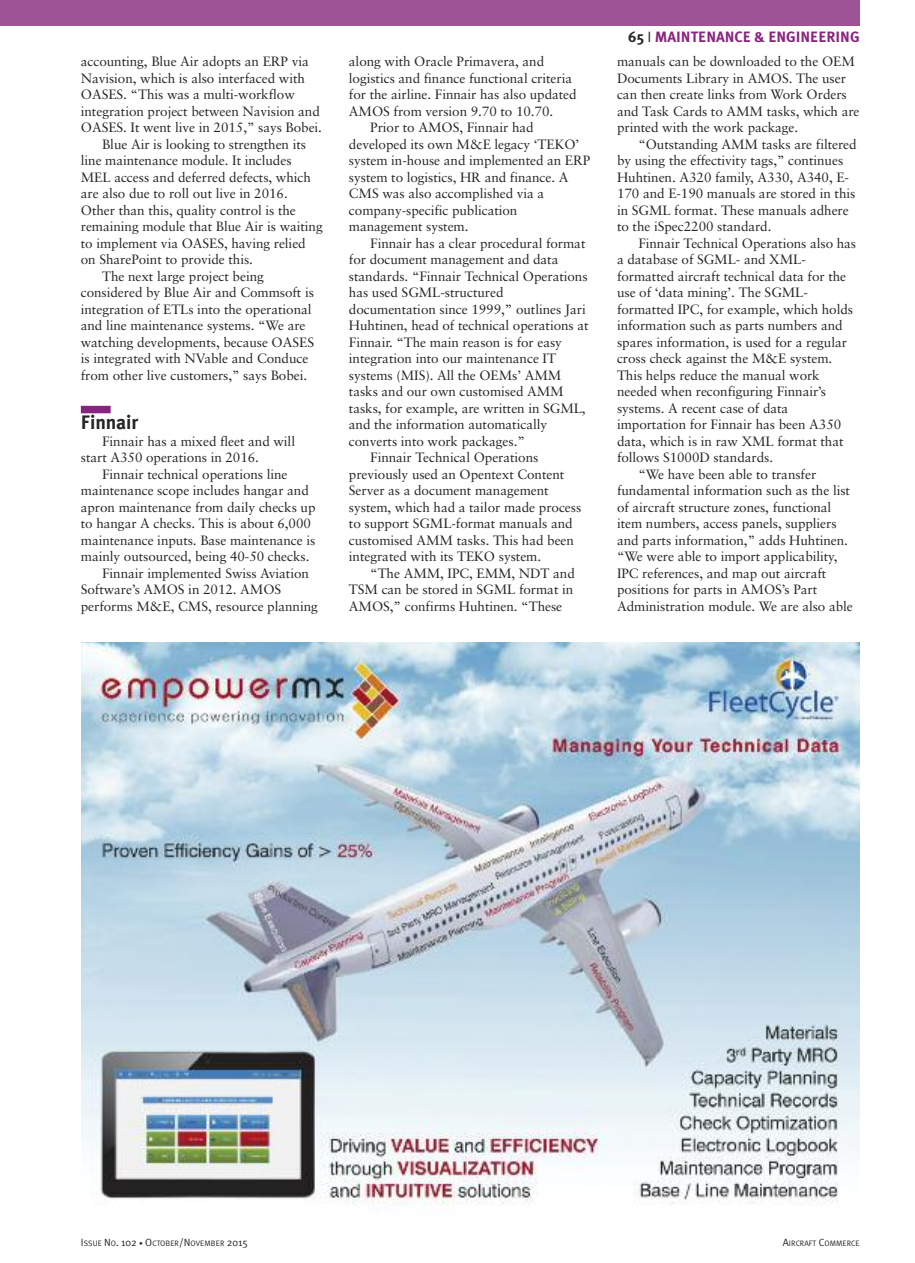
<style>
.page{position:relative;width:915px;height:1263px;background:#fff}
.page>*{position:absolute;margin:0;border:0;box-sizing:border-box;transform-origin:0 0}
.t1{font:700 19.5px "Meta Plus";letter-spacing:-.005em;color:#272627}
.t2{font:700 15px "Meta Plus";color:#882480}
.t3{font:13.5px/16.5px "Sabon";letter-spacing:-.005em;color:#272627}
.t4{font:7.8px "Meta Plus Normal";letter-spacing:.005em;color:#272627}
.s1{color:#272627}
.s2{font-family:"Meta Plus Normal";font-weight:400;color:#272627}
.s3{font-size:10.5px}
.s4{font-size:7.5px}
</style>
<div class="page">
<div style="left:81px;top:406px;width:30px;height:7px;background:#882480"></div>
<div style="left:0;top:0;width:859px;height:26px;background:#9f5397"></div>
<img style="left:81px;top:642px;width:778px;height:574px">
<p class="t3" style="left:81px;top:54px;width:229px">accounting, Blue Air adopts an ERP via</p>
<p class="t3" style="left:81px;top:71px;width:225px">Navision, which is also interfaced with</p>
<p class="t3" style="left:81px;top:87px;width:215px">OASES. “This was a multi-workflow</p>
<p class="t3" style="left:81px;top:104px;width:240px">integration project between Navision and</p>
<p class="t3" style="left:81px;top:120px;width:243px">OASES. It went live in 2015,” says Bobei.</p>
<p class="t3" style="left:102px;top:137px;width:205px">Blue Air is looking to strengthen its</p>
<p class="t3" style="left:81px;top:153px;width:212px">line maintenance module. It includes</p>
<p class="t3" style="left:81px;top:170px;width:231px">MEL access and deferred defects, which</p>
<p class="t3" style="left:81px;top:186px;width:208px">are also due to roll out live in 2016.</p>
<p class="t3" style="left:81px;top:203px;width:216px">Other than this, quality control is the</p>
<p class="t3" style="left:81px;top:219px;width:243px">remaining module that Blue Air is waiting</p>
<p class="t3" style="left:81px;top:236px;width:226px">to implement via OASES, having relied</p>
<p class="t3" style="left:81px;top:252px;width:174px">on SharePoint to provide this.</p>
<p class="t3" style="left:102px;top:269px;width:163px">The next large project being</p>
<p class="t3" style="left:81px;top:285px;width:234px">considered by Blue Air and Commsoft is</p>
<p class="t3" style="left:81px;top:302px;width:232px">integration of ETLs into the operational</p>
<p class="t3" style="left:81px;top:318px;width:226px">and line maintenance systems. “We are</p>
<p class="t3" style="left:81px;top:335px;width:235px">watching developments, because OASES</p>
<p class="t3" style="left:81px;top:351px;width:229px">is integrated with NVable and Conduce</p>
<p class="t3" style="left:81px;top:368px;width:228px">from other live customers,” says Bobei.</p>
<h1 class="t1" style="left:81px;top:411px;width:59px">Finnair</h1>
<p class="t3" style="left:81px;top:434px;width:216px;text-indent:21px">Finnair has a mixed fleet and will start A350 operations in 2016.</p>
<p class="t3" style="left:102px;top:467px;width:187px">Finnair technical operations line</p>
<p class="t3" style="left:81px;top:483px;width:229px">maintenance scope includes hangar and</p>
<p class="t3" style="left:81px;top:500px;width:236px">apron maintenance from daily checks up</p>
<p class="t3" style="left:81px;top:516px;width:231px">to hangar A checks. This is about 6,000</p>
<p class="t3" style="left:81px;top:533px;width:236px">maintenance inputs. Base maintenance is</p>
<p class="t3" style="left:81px;top:549px;width:230px">mainly outsourced, being 40-50 checks.</p>
<p class="t3" style="left:102px;top:566px;width:208px">Finnair implemented Swiss Aviation</p>
<p class="t3" style="left:81px;top:582px;width:202px">Software’s AMOS in 2012. AMOS</p>
<p class="t3" style="left:81px;top:599px;width:238px">performs M&amp;E, CMS, resource planning</p>
<p class="t3" style="left:349px;top:54px;width:197px">along with Oracle Primavera, and</p>
<p class="t3" style="left:349px;top:71px;width:225px">logistics and finance functional criteria</p>
<p class="t3" style="left:349px;top:87px;width:229px">for the airline. Finnair has also updated</p>
<p class="t3" style="left:349px;top:104px;width:206px">AMOS from version 9.70 to 10.70.</p>
<p class="t3" style="left:370px;top:120px;width:165px">Prior to AMOS, Finnair had</p>
<p class="t3" style="left:349px;top:137px;width:232px">developed its own M&amp;E legacy ‘TEKO’</p>
<p class="t3" style="left:349px;top:153px;width:243px">system in-house and implemented an ERP</p>
<p class="t3" style="left:349px;top:170px;width:221px">system to logistics, HR and finance. A</p>
<p class="t3" style="left:349px;top:186px;width:197px">CMS was also accomplished via a</p>
<p class="t3" style="left:349px;top:203px;width:170px">company-specific publication</p>
<p class="t3" style="left:349px;top:219px;width:121px">management system.</p>
<p class="t3" style="left:370px;top:236px;width:217px">Finnair has a clear procedural format</p>
<p class="t3" style="left:349px;top:252px;width:211px">for document management and data</p>
<p class="t3" style="left:349px;top:269px;width:240px">standards. “Finnair Technical Operations</p>
<p class="t3" style="left:349px;top:285px;width:156px">has used SGML-structured</p>
<p class="t3" style="left:349px;top:302px;width:238px">documentation since 1999,” outlines Jari</p>
<p class="t3" style="left:349px;top:318px;width:241px">Huhtinen, head of technical operations at</p>
<p class="t3" style="left:349px;top:335px;width:214px">Finnair. “The main reason is for easy</p>
<p class="t3" style="left:349px;top:351px;width:208px">integration into our maintenance IT</p>
<p class="t3" style="left:349px;top:368px;width:214px">systems (MIS). All the OEMs’ AMM</p>
<p class="t3" style="left:349px;top:384px;width:216px">tasks and our own customised AMM</p>
<p class="t3" style="left:349px;top:401px;width:238px">tasks, for example, are written in SGML,</p>
<p class="t3" style="left:349px;top:417px;width:200px">and the information automatically</p>
<p class="t3" style="left:349px;top:434px;width:177px">converts into work packages.”</p>
<p class="t3" style="left:370px;top:450px;width:170px">Finnair Technical Operations</p>
<p class="t3" style="left:349px;top:467px;width:217px">previously used an Opentext Content</p>
<p class="t3" style="left:349px;top:483px;width:201px">Server as a document management</p>
<p class="t3" style="left:349px;top:500px;width:234px">system, which had a tailor made process</p>
<p class="t3" style="left:349px;top:516px;width:225px">to support SGML-format manuals and</p>
<p class="t3" style="left:349px;top:533px;width:226px">customised AMM tasks. This had been</p>
<p class="t3" style="left:349px;top:549px;width:194px">integrated with its TEKO system.</p>
<p class="t3" style="left:370px;top:566px;width:206px">“The AMM, IPC, EMM, NDT and</p>
<p class="t3" style="left:349px;top:582px;width:226px">TSM can be stored in SGML format in</p>
<p class="t3" style="left:349px;top:599px;width:215px">AMOS,” confirms Huhtinen. “These</p>
<p class="t2" style="left:628px;top:28px;width:233px"><span class="s1">65</span> <span class="s2">I</span> MAINTENANCE &amp; ENGINEERING</p>
<p class="t3" style="left:617px;top:54px;width:244px">manuals can be downloaded to the OEM Documents Library in AMOS. The user can then create links from Work Orders and Task Cards to AMM tasks, which are printed with the work package.</p>
<p class="t3" style="left:617px;top:137px;width:241px;text-indent:21px">“Outstanding AMM tasks are filtered by using the effectivity tags,” continues Huhtinen. A320 family, A330, A340, E-170 and E-190 manuals are stored in this in SGML format. These manuals adhere to the iSpec2200 standard.</p>
<p class="t3" style="left:638px;top:236px;width:219px">Finnair Technical Operations also has</p>
<p class="t3" style="left:617px;top:252px;width:190px">a database of SGML- and XML-</p>
<p class="t3" style="left:617px;top:269px;width:230px">formatted aircraft technical data for the</p>
<p class="t3" style="left:617px;top:285px;width:192px">use of ‘data mining’. The SGML-</p>
<p class="t3" style="left:617px;top:302px;width:237px">formatted IPC, for example, which holds</p>
<p class="t3" style="left:617px;top:318px;width:227px">information such as parts numbers and</p>
<p class="t3" style="left:617px;top:335px;width:231px">spares information, is used for a regular</p>
<p class="t3" style="left:617px;top:351px;width:217px">cross check against the M&amp;E system.</p>
<p class="t3" style="left:617px;top:368px;width:204px">This helps reduce the manual work</p>
<p class="t3" style="left:617px;top:384px;width:210px">needed when reconfiguring Finnair’s</p>
<p class="t3" style="left:617px;top:401px;width:173px">systems. A recent case of data</p>
<p class="t3" style="left:617px;top:417px;width:226px">importation for Finnair has been A350</p>
<p class="t3" style="left:617px;top:434px;width:228px">data, which is in raw XML format that</p>
<p class="t3" style="left:617px;top:450px;width:157px">follows S1000D standards.</p>
<p class="t3" style="left:638px;top:467px;width:179px">“We have been able to transfer</p>
<p class="t3" style="left:617px;top:483px;width:234px">fundamental information such as the list</p>
<p class="t3" style="left:617px;top:500px;width:216px">of aircraft structure zones, functional</p>
<p class="t3" style="left:617px;top:516px;width:221px">item numbers, access panels, suppliers</p>
<p class="t3" style="left:616px;top:533px;width:232px">and parts information,” adds Huhtinen.</p>
<p class="t3" style="left:616px;top:549px;width:222px">“We were able to import applicability,</p>
<p class="t3" style="left:616px;top:566px;width:211px">IPC references, and map out aircraft</p>
<p class="t3" style="left:616px;top:582px;width:202px">positions for parts in AMOS’s Part</p>
<p class="t3" style="left:616px;top:599px;width:237px">Administration module. We are also able</p>
<p class="t4" style="left:81px;top:1238px;width:169px"><span class="s3">I</span>SSUE <span class="s3">N</span>O<span class="s3">. 102</span> <span class="s4">•</span> <span class="s3">O</span>CTOBER<span class="s3">/N</span>OVEMBER <span class="s3">2015</span></p>
<p class="t4" style="left:782px;top:1238px;width:78px"><span class="s3">A</span>IRCRAFT <span class="s3">C</span>OMMERCE</p>
</div>
